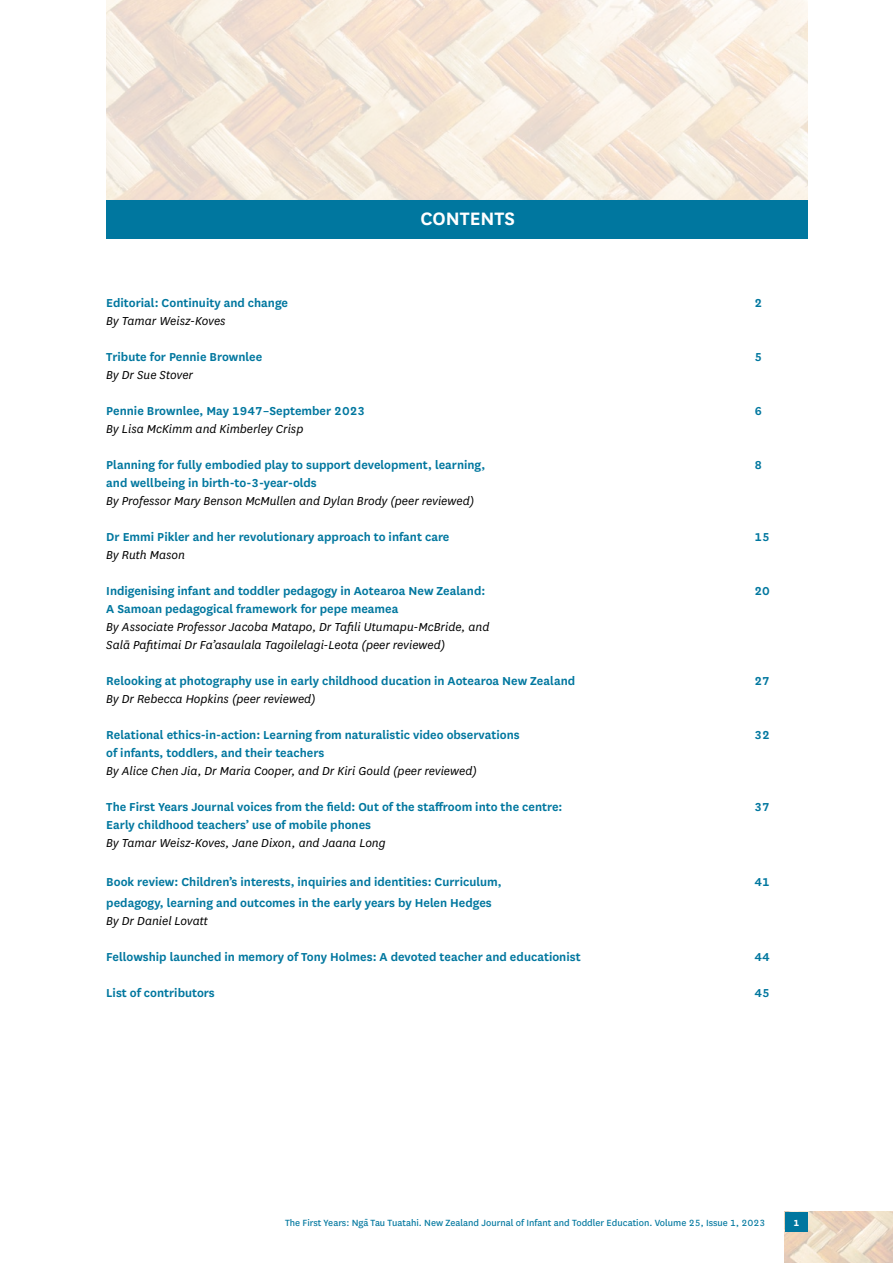
<style>
.page{position:relative;width:893px;height:1263px;background:#fff}
.page>*{position:absolute;margin:0;border:0;box-sizing:border-box;transform-origin:0 0}
.t1{font:600 21px "National";color:#fff}
.t2{font:600 13.5px "National";color:#00779f}
.t3{font:italic 13.5px/18px "National";color:#000}
.t4{font:10.5px "National";color:#00779f}
.t5{font:700 10.5px "National";color:#fff}
</style>
<div class="page">
<img style="left:785px;top:1212px;width:108px;height:51px">
<div style="left:785px;top:1212px;width:23px;height:19px;background:#00779f"></div>
<img style="left:106px;top:0;width:702px;height:201px">
<div style="left:106px;top:201px;width:702px;height:38px;background:#00779f"></div>
<h1 class="t1" style="left:420px;top:204px;width:96px">CONTENTS</h1>
<p class="t2" style="left:106px;top:293px;width:183px">Editorial: Continuity and change</p>
<p class="t2" style="left:754px;top:293px;width:9px">2</p>
<p class="t3" style="left:106px;top:311px;width:121px">By Tamar Weisz-Koves</p>
<p class="t2" style="left:106px;top:347px;width:157px">Tribute for Pennie Brownlee</p>
<p class="t2" style="left:754px;top:347px;width:9px">5</p>
<p class="t3" style="left:106px;top:365px;width:88px">By Dr Sue Stover</p>
<p class="t2" style="left:106px;top:401px;width:260px">Pennie Brownlee, May 1947–September 2023</p>
<p class="t2" style="left:754px;top:401px;width:9px">6</p>
<p class="t3" style="left:106px;top:419px;width:199px">By Lisa McKimm and Kimberley Crisp</p>
<p class="t2" style="left:106px;top:455px;width:381px">Planning for fully embodied play to support development, learning,</p>
<p class="t2" style="left:754px;top:455px;width:9px">8</p>
<p class="t2" style="left:106px;top:473px;width:212px">and wellbeing in birth-to-3-year-olds</p>
<p class="t3" style="left:106px;top:491px;width:369px">By Professor Mary Benson McMullen and Dylan Brody (peer reviewed)</p>
<p class="t2" style="left:106px;top:527px;width:345px">Dr Emmi Pikler and her revolutionary approach to infant care</p>
<p class="t2" style="left:754px;top:527px;width:17px">15</p>
<p class="t3" style="left:106px;top:545px;width:80px">By Ruth Mason</p>
<p class="t2" style="left:106px;top:581px;width:380px">Indigenising infant and toddler pedagogy in Aotearoa New Zealand:</p>
<p class="t2" style="left:754px;top:581px;width:17px">20</p>
<p class="t2" style="left:106px;top:599px;width:294px">A Samoan pedagogical framework for pepe meamea</p>
<p class="t3" style="left:106px;top:617px;width:385px">By Associate Professor Jacoba Matapo, Dr Tafili Utumapu-McBride, and<br>Salā Pafitimai Dr Fa’asaulala Tagoilelagi-Leota (peer reviewed)</p>
<p class="t2" style="left:106px;top:671px;width:470px">Relooking at photography use in early childhood ducation in Aotearoa New Zealand</p>
<p class="t2" style="left:754px;top:671px;width:17px">27</p>
<p class="t3" style="left:106px;top:689px;width:211px">By Dr Rebecca Hopkins (peer reviewed)</p>
<p class="t2" style="left:106px;top:725px;width:415px">Relational ethics-in-action: Learning from naturalistic video observations</p>
<p class="t2" style="left:754px;top:725px;width:17px">32</p>
<p class="t2" style="left:106px;top:743px;width:219px">of infants, toddlers, and their teachers</p>
<p class="t3" style="left:106px;top:761px;width:372px">By Alice Chen Jia, Dr Maria Cooper, and Dr Kiri Gould (peer reviewed)</p>
<p class="t2" style="left:106px;top:797px;width:458px">The First Years Journal voices from the field: Out of the staffroom into the centre:</p>
<p class="t2" style="left:754px;top:797px;width:17px">37</p>
<p class="t2" style="left:106px;top:815px;width:266px">Early childhood teachers’ use of mobile phones</p>
<p class="t3" style="left:106px;top:833px;width:281px">By Tamar Weisz-Koves, Jane Dixon, and Jaana Long</p>
<p class="t2" style="left:106px;top:872px;width:397px">Book review: Children’s interests, inquiries and identities: Curriculum,</p>
<p class="t2" style="left:754px;top:872px;width:17px">41</p>
<p class="t2" style="left:106px;top:893px;width:387px">pedagogy, learning and outcomes in the early years by Helen Hedges</p>
<p class="t3" style="left:106px;top:911px;width:103px">By Dr Daniel Lovatt</p>
<p class="t2" style="left:106px;top:947px;width:476px">Fellowship launched in memory of Tony Holmes: A devoted teacher and educationist</p>
<p class="t2" style="left:754px;top:947px;width:17px">44</p>
<p class="t2" style="left:106px;top:983px;width:110px">List of contributors</p>
<p class="t2" style="left:754px;top:983px;width:17px">45</p>
<p class="t4" style="left:364px;top:1216px;width:402px">- Tau Tuatahi. New Zealand Journal of Infant and Toddler Education. Volume 25, Issue 1, 2023</p>
<p class="t4" style="left:285px;top:1216px;width:85px">The First Years: Nga</p>
<p class="t5" style="left:793px;top:1215px;width:7px">1</p>
</div>
